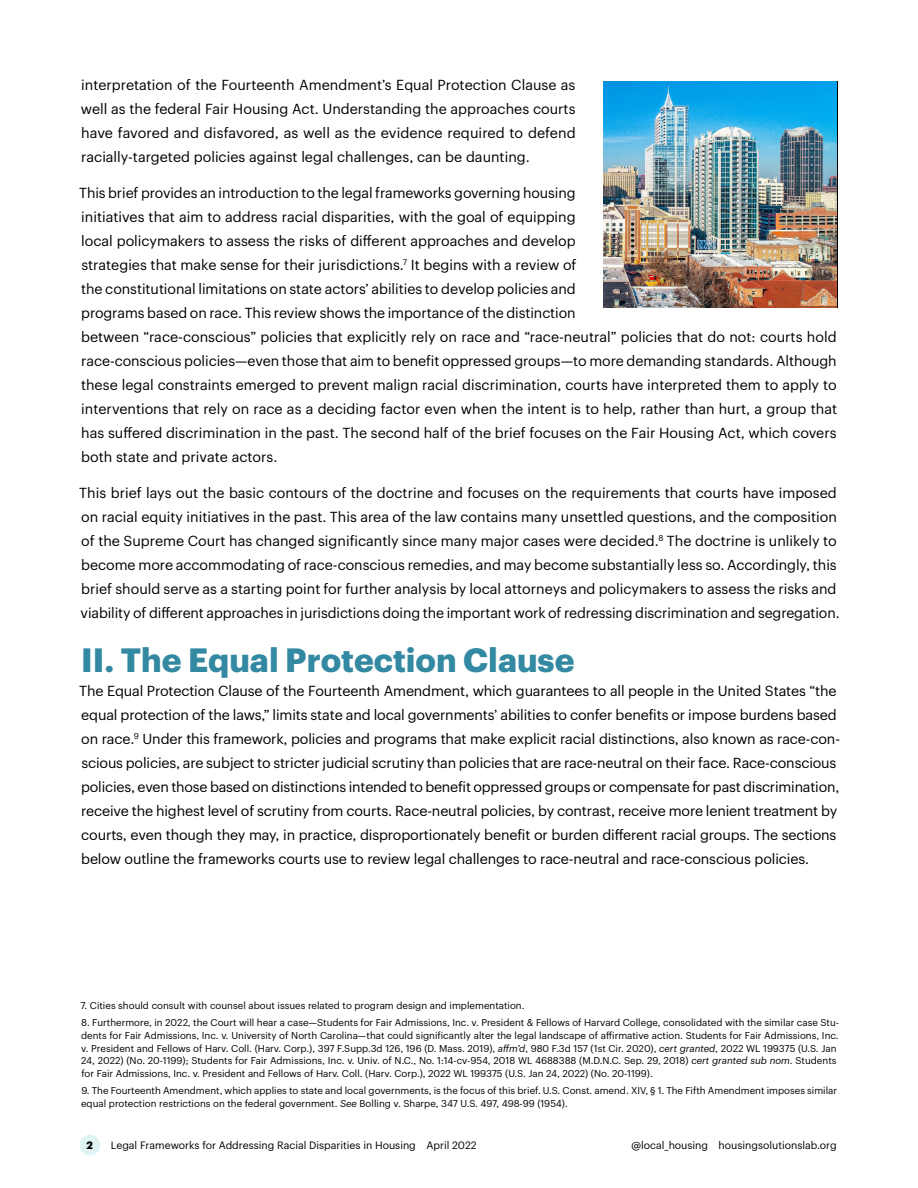
<style>
.page{position:relative;width:918px;height:1188px;background:#fff}
.page>*{position:absolute;margin:0;border:0;box-sizing:border-box;transform-origin:0 0}
.t1{font:700 33px "Graphik Alt";color:#3388a2}
.t2{font:14.25px/24px "Graphik Alt";letter-spacing:-.005em;color:#000}
.t3{font:10.5px "Graphik Alt";color:#000}
.t4{font:700 10.5px "Graphik Alt";color:#000}
.t5{font:9.75px/12.8px "Graphik Alt";color:#000}
.s1{font-style:italic}
</style>
<div class="page">
<div style="left:80px;top:1135px;width:20px;height:21px;background:#e0f4f4;border-radius:50%"></div>
<img style="left:603px;top:81px;width:234px;height:227px">
<p class="t2" style="left:81px;top:74px;width:496px;text-align:justify">interpretation of the Fourteenth Amendment’s Equal Protection Clause as well as the federal Fair Housing Act. Understanding the approaches courts have favored and disfavored, as well as the evidence required to defend racially-targeted policies against legal challenges, can be daunting.</p>
<p class="t2" style="left:79px;top:182px;width:759px">This brief provides an introduction to the legal frameworks governing housing<br>initiatives that aim to address racial disparities, with the goal of equipping<br>local policymakers to assess the risks of different approaches and develop<br>strategies that make sense for their jurisdictions.<sup>7</sup> It begins with a review of<br>the constitutional limitations on state actors’ abilities to develop policies and<br>programs based on race. This review shows the importance of the distinction<br>between “race-conscious” policies that explicitly rely on race and “race-neutral” policies that do not: courts hold race-conscious policies—even those that aim to benefit oppressed groups—to more demanding standards. Although these legal constraints emerged to prevent malign racial discrimination, courts have interpreted them to apply to interventions that rely on race as a deciding factor even when the intent is to help, rather than hurt, a group that has suffered discrimination in the past. The second half of the brief focuses on the Fair Housing Act, which covers both state and private actors.</p>
<p class="t2" style="left:79px;top:482px;width:762px">This brief lays out the basic contours of the doctrine and focuses on the requirements that courts have imposed on racial equity initiatives in the past. This area of the law contains many unsettled questions, and the composition of the Supreme Court has changed significantly since many major cases were decided.<sup>8</sup> The doctrine is unlikely to become more accommodating of race-conscious remedies, and may become substantially less so. Accordingly, this brief should serve as a starting point for further analysis by local attorneys and policymakers to assess the risks and viability of different approaches in jurisdictions doing the important work of redressing discrimination and segregation.</p>
<h1 class="t1" style="left:81px;top:647px;width:495px">II. The Equal Protection Clause</h1>
<p class="t2" style="left:79px;top:680px;width:762px">The Equal Protection Clause of the Fourteenth Amendment, which guarantees to all people in the United States “the equal protection of the laws,” limits state and local governments’ abilities to confer benefits or impose burdens based on race.<sup>9</sup> Under this framework, policies and programs that make explicit racial distinctions, also known as race-con&shy;scious policies, are subject to stricter judicial scrutiny than policies that are race-neutral on their face. Race-conscious policies, even those based on distinctions intended to benefit oppressed groups or compensate for past discrimination, receive the highest level of scrutiny from courts. Race-neutral policies, by contrast, receive more lenient treatment by courts, even though they may, in practice, disproportionately benefit or burden different racial groups. The sections below outline the frameworks courts use to review legal challenges to race-neutral and race-conscious policies.</p>
<p class="t5" style="left:80px;top:1000px;width:446px">7. Cities should consult with counsel about issues related to program design and implementation.</p>
<p class="t5" style="left:81px;top:1017px;width:760px">8. Furthermore, in 2022, the Court will hear a case—Students for Fair Admissions, Inc. v. President &amp; Fellows of Harvard College, consolidated with the similar case Stu&shy;dents for Fair Admissions, Inc. v. University of North Carolina—that could significantly alter the legal landscape of affirmative action. Students for Fair Admissions, Inc. v. President and Fellows of Harv. Coll. (Harv. Corp.), 397 F.Supp.3d 126, 196 (D. Mass. 2019), <span class="s1">affm’d</span>, 980 F.3d 157 (1st Cir. 2020), <span class="s1">cert granted</span>, 2022 WL 199375 (U.S. Jan 24, 2022) (No. 20-1199); Students for Fair Admissions, Inc. v. Univ. of N.C., No. 1:14-cv-954, 2018 WL 4688388 (M.D.N.C. Sep. 29, 2018) <span class="s1">cert granted sub nom</span>. Students for Fair Admissions, Inc. v. President and Fellows of Harv. Coll. (Harv. Corp.), 2022 WL 199375 (U.S. Jan 24, 2022) (No. 20-1199).</p>
<p class="t5" style="left:81px;top:1085px;width:758px">9. The Fourteenth Amendment, which applies to state and local governments, is the focus of this brief. U.S. Const. amend. XIV, § 1. The Fifth Amendment imposes similar equal protection restrictions on the federal government. <span class="s1">See</span> Bolling v. Sharpe, 347 U.S. 497, 498-99 (1954).</p>
<p class="t4" style="left:87px;top:1141px;width:8px">2</p>
<p class="t3" style="left:111px;top:1140px;width:367px">Legal Frameworks for Addressing Racial Disparities in Housing April 2022</p>
<p class="t3" style="left:632px;top:1140px;width:207px">@local_housing housingsolutionslab.org</p>
</div>
